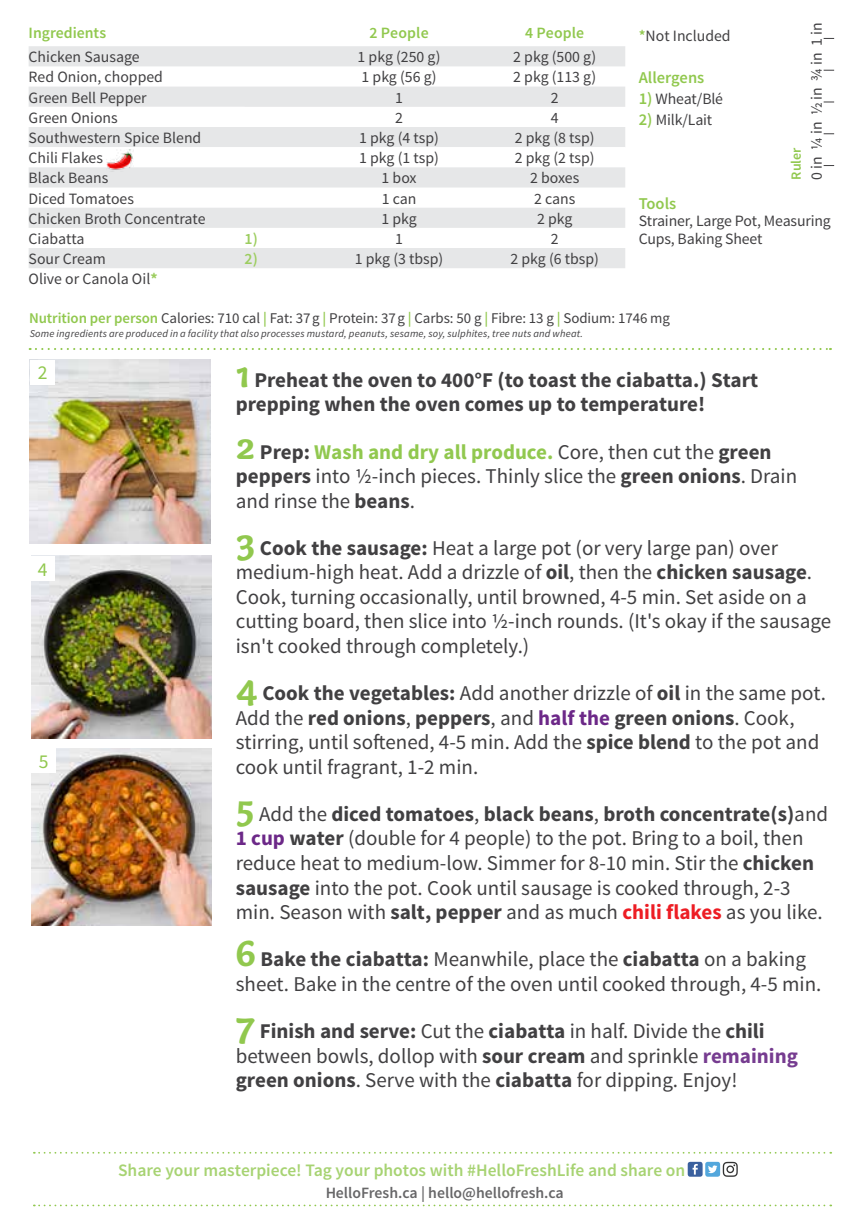
<style>
.page{position:relative;width:860px;height:1228px;background:#fff}
.page>*{position:absolute;margin:0;border:0;box-sizing:border-box;transform-origin:0 0}
.t1{font:21px/24.5px "Source Sans Pro";color:#414042}
.t2{font:700 21px/24.5px "Source Sans Pro";color:#414042}
.t3{font:19.6px "Source Sans Pro";color:#91c84e}
.t4{font:600 17.5px "Source Sans Pro";color:#91c84f}
.t5{font:600 16.45px "Source Sans Pro";color:#91c84e}
.t6{font:15.75px/17.5px "Source Sans Pro";color:#414042}
.t7{font:600 15.75px "Source Sans Pro";color:#414042}
.t8{font:600 15.75px "Source Sans Pro";color:#91c84e}
.t9{font:600 15.75px "Source Sans Pro";color:#9ccd5f}
.t10{font:14.88px "Source Sans Pro";letter-spacing:-.005em;color:#414042}
.t11{font:600 14px "Source Sans Pro";color:#91c84e}
.t12{font:italic 10.5px "Source Sans Pro";letter-spacing:.015em;color:#414042}
.s1{font-weight:700;color:#9ccd5f}
.s2{font-weight:600;color:#91c84e}
.s3{font-weight:600;font-size:16.45px;color:#91c84e}
.s4{font-family:"Capucine Basic";font-size:39.38px;color:#91c84e}
.s5{font-family:"Capucine Basic";font-weight:700;font-size:39.38px;color:#91c84e}
.s6{font-weight:700}
.s7{font-weight:700;color:#91c84f}
.s8{font-weight:700;color:#6c2888}
.s9{font-weight:700;color:#ed1d24}
.s10{font-weight:700;color:#763c90}
</style>
<div class="page">
<img style="left:31px;top:748px;width:180px;height:177px">
<img style="left:31px;top:555px;width:180px;height:184px">
<svg style="left:29px;top:46px;width:596px;height:61px;fill:#e6e7e8"></svg>
<div style="left:29px;top:127px;width:596px;height:20px;background:#e6e7e8"></div>
<svg style="left:29px;top:167px;width:596px;height:101px;fill:#e6e7e8"></svg>
<div style="left:30px;top:556px;width:25px;height:24px;background:#fff"></div>
<div style="left:32px;top:747px;width:24px;height:25px;background:#fff"></div>
<svg style="left:30px;top:348px;width:800px;height:2px"></svg>
<svg style="left:34px;top:1204px;width:797px;height:2px"></svg>
<div style="left:687px;top:1161px;width:15px;height:15px;background:#3a609e;border-radius:2px"></div>
<svg style="left:692px;top:1164px;width:5px;height:10px"></svg>
<div style="left:705px;top:1161px;width:15px;height:15px;background:#53a7dc;border-radius:2px"></div>
<svg style="left:707px;top:1161px;width:30px;height:15px"></svg>
<svg style="left:34px;top:1151px;width:797px;height:2px"></svg>
<img style="left:30px;top:360px;width:180px;height:183px">
<div style="left:30px;top:360px;width:25px;height:24px;background:#fff"></div>
<img style="left:107px;top:149px;width:26px;height:22px">
<p class="t8" style="left:29px;top:23px;width:79px">Ingredients</p>
<p class="t8" style="left:369px;top:23px;width:61px">2 People</p>
<p class="t8" style="left:525px;top:23px;width:61px">4 People</p>
<p class="t6" style="left:29px;top:48px;width:112px">Chicken Sausage</p>
<p class="t6" style="left:357px;top:48px;width:84px">1 pkg (250 g)</p>
<p class="t6" style="left:513px;top:48px;width:84px">2 pkg (500 g)</p>
<p class="t6" style="left:29px;top:69px;width:136px">Red Onion, chopped</p>
<p class="t6" style="left:361px;top:69px;width:77px">1 pkg (56 g)</p>
<p class="t6" style="left:513px;top:69px;width:84px">2 pkg (113 g)</p>
<p class="t6" style="left:29px;top:89px;width:119px">Green Bell Pepper</p>
<p class="t6" style="left:395px;top:89px;width:9px">1</p>
<p class="t6" style="left:550px;top:89px;width:9px">2</p>
<p class="t6" style="left:29px;top:109px;width:91px">Green Onions</p>
<p class="t6" style="left:395px;top:109px;width:9px">2</p>
<p class="t6" style="left:550px;top:109px;width:9px">4</p>
<p class="t6" style="left:29px;top:129px;width:174px">Southwestern Spice Blend</p>
<p class="t6" style="left:359px;top:129px;width:81px">1 pkg (4 tsp)</p>
<p class="t6" style="left:514px;top:129px;width:81px">2 pkg (8 tsp)</p>
<p class="t6" style="left:29px;top:149px;width:76px">Chili Flakes</p>
<p class="t6" style="left:359px;top:149px;width:81px">1 pkg (1 tsp)</p>
<p class="t6" style="left:514px;top:149px;width:81px">2 pkg (2 tsp)</p>
<p class="t6" style="left:29px;top:170px;width:81px">Black Beans</p>
<p class="t6" style="left:381px;top:170px;width:37px">1 box</p>
<p class="t6" style="left:530px;top:170px;width:51px">2 boxes</p>
<p class="t6" style="left:29px;top:190px;width:107px">Diced Tomatoes</p>
<p class="t6" style="left:381px;top:190px;width:36px">1 can</p>
<p class="t6" style="left:534px;top:190px;width:43px">2 cans</p>
<p class="t6" style="left:29px;top:210px;width:178px">Chicken Broth Concentrate</p>
<p class="t6" style="left:381px;top:210px;width:37px">1 pkg</p>
<p class="t6" style="left:537px;top:210px;width:37px">2 pkg</p>
<p class="t6" style="left:29px;top:230px;width:57px">Ciabatta</p>
<p class="t9" style="left:244px;top:229px;width:15px">1)</p>
<p class="t6" style="left:395px;top:230px;width:9px">1</p>
<p class="t6" style="left:550px;top:230px;width:9px">2</p>
<p class="t6" style="left:29px;top:250px;width:79px">Sour Cream</p>
<p class="t9" style="left:244px;top:249px;width:15px">2)</p>
<p class="t6" style="left:355px;top:250px;width:90px">1 pkg (3 tbsp)</p>
<p class="t6" style="left:510px;top:250px;width:90px">2 pkg (6 tbsp)</p>
<p class="t6" style="left:29px;top:270px;width:130px">Olive or Canola Oil<span class="s1">*</span></p>
<p class="t6" style="left:638px;top:27px;width:93px"><span class="s2">*</span>Not Included</p>
<p class="t5" style="left:638px;top:67px;width:67px">Allergens</p>
<p class="t6" style="left:638px;top:90px;width:86px"><span class="s3">1)</span> Wheat/Blé</p>
<p class="t6" style="left:638px;top:111px;width:75px"><span class="s3">2)</span> Milk/Lait</p>
<p class="t11" style="left:787px;top:180px;width:34px;rotate:-90deg">Ruler</p>
<p class="t6" style="left:807px;top:180px;width:159px;rotate:-90deg">0 in ¼ in ½ in ¾ in 1 in</p>
<p class="t5" style="left:638px;top:193px;width:39px">Tools</p>
<p class="t6" style="left:638px;top:213px;width:194px">Strainer, Large Pot, Measuring<br>Cups, Baking Sheet</p>
<p class="t10" style="left:29px;top:308px;width:642px"><span class="s2">Nutrition per person</span> Calories: 710 cal <span class="s2">|</span> Fat: 37g <span class="s2">|</span> Protein: 37g <span class="s2">|</span> Carbs: 50 g <span class="s2">|</span> Fibre: 13 g <span class="s2">|</span> Sodium: 1746 mg</p>
<p class="t12" style="left:30px;top:327px;width:554px">Some ingredients are produced in a facility that also processes mustard, peanuts, sesame, soy, sulphites, tree nuts and wheat.</p>
<p class="t3" style="left:38px;top:360px;width:11px">2</p>
<p class="t2" style="left:236px;top:368px;width:523px"><span class="s4">1</span> Preheat the oven to 400°F (to toast the ciabatta.) Start prepping when the oven comes up to temperature!</p>
<p class="t1" style="left:236px;top:439px;width:563px"><span class="s5">2</span> <span class="s6">Prep:</span> <span class="s7">Wash and dry all produce.</span> Core, then cut the <span class="s6">green peppers</span> into 1/2-inch pieces. Thinly slice the <span class="s6">green onions</span>. Drain and rinse the <span class="s6">beans</span>.</p>
<p class="t1" style="left:236px;top:536px;width:596px"><span class="s5">3</span> <span class="s6">Cook the sausage:</span> Heat a large pot (or very large pan) over medium-high heat. Add a drizzle of <span class="s6">oil</span>, then the <span class="s6">chicken sausage</span>.<br>Cook, turning occasionally, until browned, 4-5 min. Set aside on a cutting board, then slice into 1/2-inch rounds. (It's okay if the sausage isn't cooked through completely.)</p>
<p class="t1" style="left:236px;top:681px;width:591px"><span class="s5">4</span> <span class="s6">Cook the vegetables:</span> Add another drizzle of <span class="s6">oil</span> in the same pot.<br>Add the <span class="s6">red onions</span>, <span class="s6">peppers</span>, and <span class="s8">half the</span> <span class="s6">green onions</span>. Cook, stirring, until softened, 4-5 min. Add the <span class="s6">spice blend</span> to the pot and cook until fragrant, 1-2 min.</p>
<p class="t1" style="left:236px;top:802px;width:593px"><span class="s5">5</span> Add the <span class="s6">diced tomatoes</span>, <span class="s6">black beans</span>, <span class="s6">broth concentrate(s)</span>and <span class="s8">1 cup</span> <span class="s6">water</span> (double for 4 people) to the pot. Bring to a boil, then reduce heat to medium-low. Simmer for 8-10 min. Stir the <span class="s6">chicken sausage</span> into the pot. Cook until sausage is cooked through, 2-3 min. Season with <span class="s6">salt, pepper</span> and as much <span class="s9">chili flakes</span> as you like.</p>
<p class="t1" style="left:236px;top:947px;width:587px"><span class="s5">6</span> <span class="s6">Bake the ciabatta:</span> Meanwhile, place the <span class="s6">ciabatta</span> on a baking sheet. Bake in the centre of the oven until cooked through, 4-5 min.</p>
<p class="t1" style="left:236px;top:1019px;width:563px"><span class="s5">7</span> <span class="s6">Finish and serve:</span> Cut the <span class="s6">ciabatta</span> in half. Divide the <span class="s6">chili </span>between bowls, dollop with <span class="s6">sour cream</span> and sprinkle <span class="s10">remaining </span><span class="s6">green onions</span>. Serve with the <span class="s6">ciabatta</span> for dipping. Enjoy!</p>
<p class="t3" style="left:38px;top:557px;width:11px">4</p>
<p class="t3" style="left:39px;top:748px;width:11px">5</p>
<p class="t4" style="left:118px;top:1159px;width:568px">Share your masterpiece! Tag your photos with #HelloFreshLife and share on</p>
<p class="t7" style="left:325px;top:1182px;width:240px">HelloFresh.ca | hello@hellofresh.ca</p>
</div>
